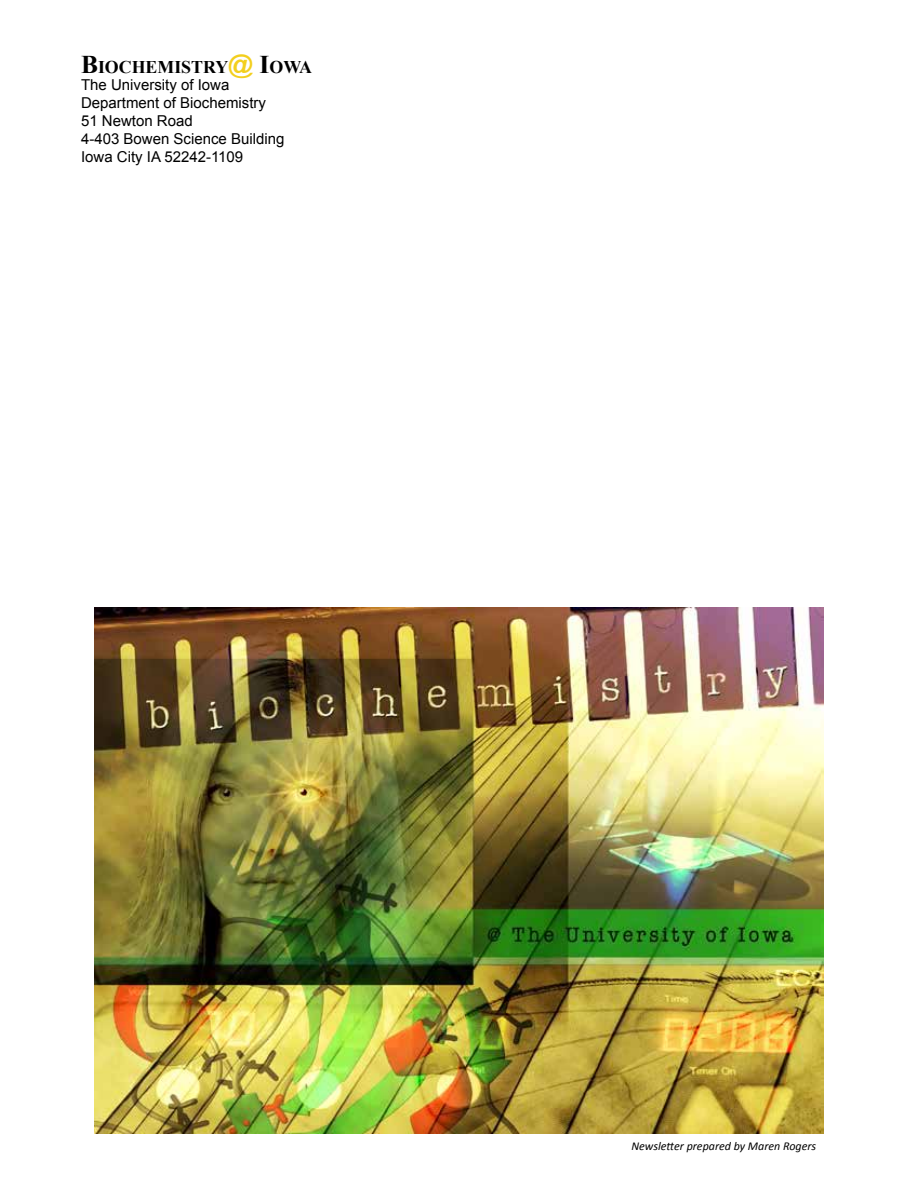
<style>
.page{position:relative;width:918px;height:1188px;background:#fff}
.page>*{position:absolute;margin:0;border:0;box-sizing:border-box;transform-origin:0 0}
.t1{font:700 17.85px "Times New Roman";color:#000}
.t2{font:15px/18px "Arial";color:#000}
.t3{font:italic 12px "Calibri";color:#000}
.s1{font-size:25.5px}
.s2{font-family:"Arial Rounded MT Bold";font-weight:400;font-size:25.5px;color:#f3cf1e}
</style>
<div class="page">
<img style="left:95px;top:607px;width:728px;height:527px">
<p class="t1" style="left:81px;top:54px;width:233px"><span class="s1">B</span>IOCHEMISTRY<span class="s2">@</span> <span class="s1">I</span>OWA</p>
<p class="t2" style="left:81px;top:76px;width:205px">The University of Iowa<br>Department of Biochemistry<br>51 Newton Road<br>4-403 Bowen Science Building<br>Iowa City IA 52242-1109</p>
<p class="t3" style="left:632px;top:1138px;width:186px">Newsletter prepared by Maren Rogers</p>
</div>
